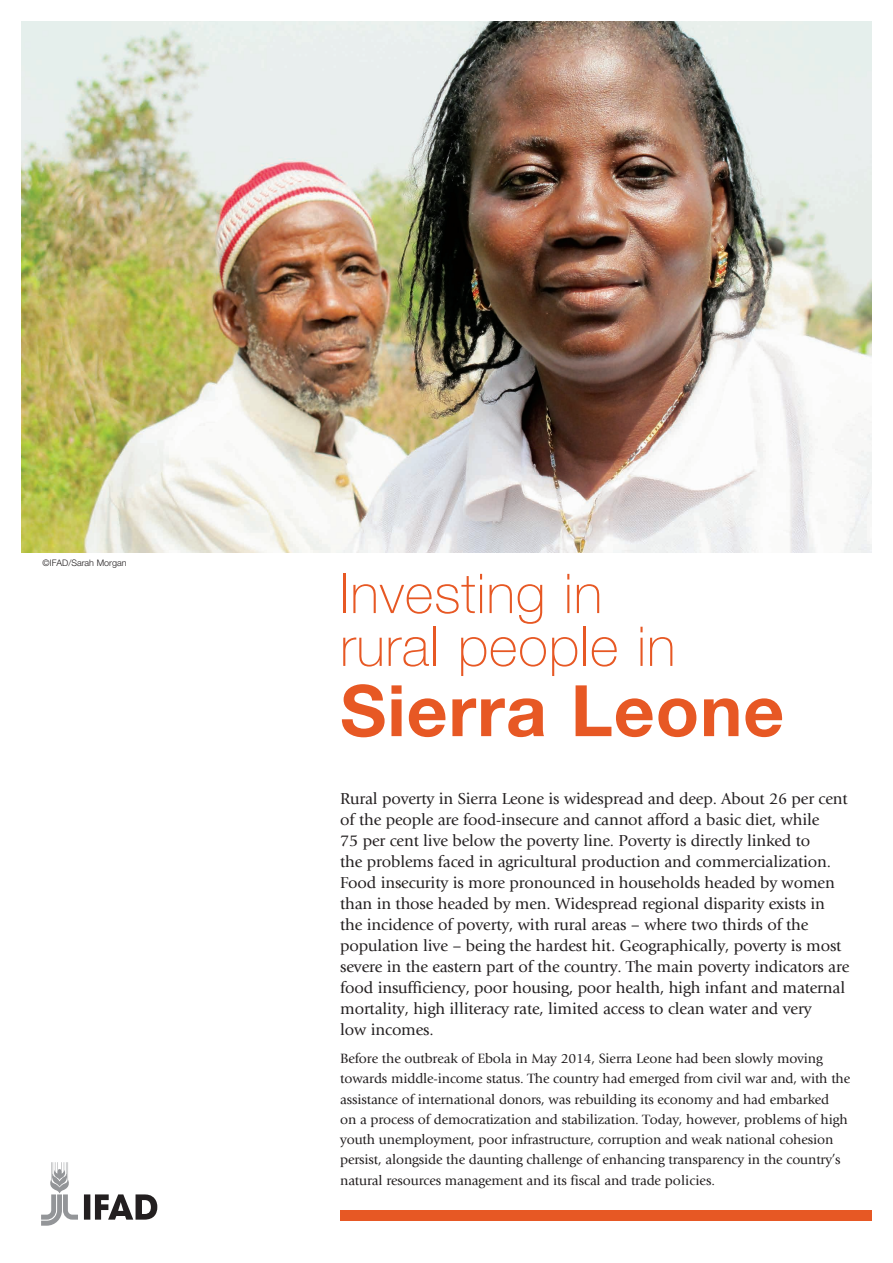
<style>
.page{position:relative;width:893px;height:1263px;background:#fff}
.page>*{position:absolute;margin:0;border:0;box-sizing:border-box;transform-origin:0 0}
.t1{font:700 71.1px "Helvetica Neue LT Std";letter-spacing:.015em;color:#e75824}
.t2{font:100 54.9px/52.8px "Helvetica Neue LT Std";letter-spacing:.015em;color:#e75824}
.t3{font:16.5px/21px "Giovanni Std";letter-spacing:-.01em;color:#231f20}
.t4{font:14.1px/20.2px "Giovanni Std";letter-spacing:-.01em;color:#231f20}
.t5{font:300 9px "Helvetica Neue LT Std";color:#231f20}
</style>
<div class="page">
<img style="left:21px;top:21px;width:851px;height:532px">
<div style="left:340px;top:1210px;width:532px;height:10px;background:#e75824"></div>
<svg style="left:84px;top:1194px;width:73px;height:25px"></svg>
<svg style="left:41px;top:1162px;width:37px;height:64px"></svg>
<p class="t5" style="left:43px;top:557px;width:86px">©IFAD/Sarah Morgan</p>
<h2 class="t2" style="left:340px;top:567px;width:337px">Investing in rural people in</h2>
<h1 class="t1" style="left:340px;top:667px;width:445px">Sierra Leone</h1>
<p class="t3" style="left:340px;top:788px;width:511px">Rural poverty in Sierra Leone is widespread and deep. About 26 per cent of the people are food-insecure and cannot afford a basic diet, while<br>75 per cent live below the poverty line. Poverty is directly linked to<br>the problems faced in agricultural production and commercialization.<br>Food insecurity is more pronounced in households headed by women than in those headed by men. Widespread regional disparity exists in the incidence of poverty, with rural areas − where two thirds of the population live − being the hardest hit. Geographically, poverty is most severe in the eastern part of the country. The main poverty indicators are food insufficiency, poor housing, poor health, high infant and maternal mortality, high illiteracy rate, limited access to clean water and very<br>low incomes.</p>
<p class="t4" style="left:340px;top:1048px;width:512px">Before the outbreak of Ebola in May 2014, Sierra Leone had been slowly moving towards middle-income status. The country had emerged from civil war and, with the assistance of international donors, was rebuilding its economy and had embarked<br>on a process of democratization and stabilization. Today, however, problems of high youth unemployment, poor infrastructure, corruption and weak national cohesion persist, alongside the daunting challenge of enhancing transparency in the country’s natural resources management and its fiscal and trade policies.</p>
</div>
